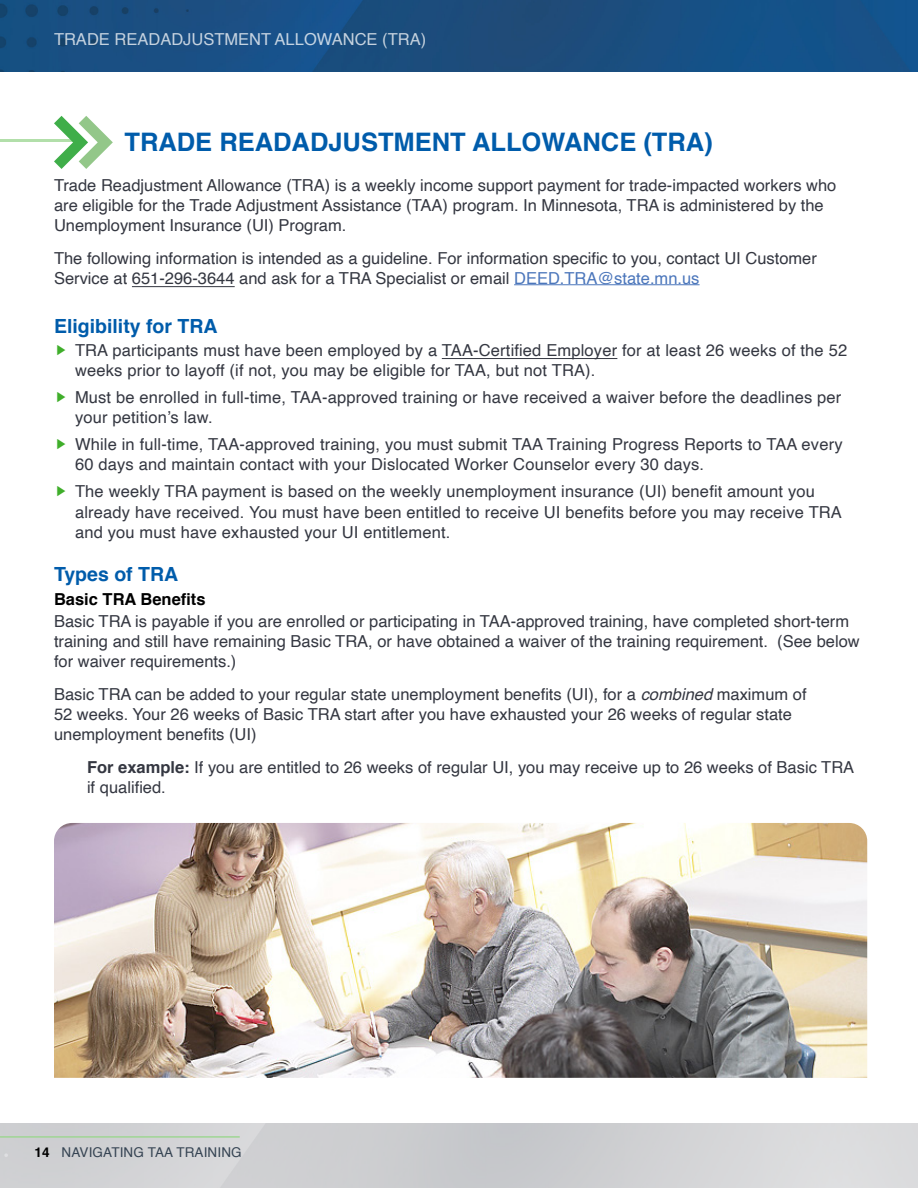
<style>
.page{position:relative;width:918px;height:1188px;background:#fff}
.page>*{position:absolute;margin:0;border:0;box-sizing:border-box;transform-origin:0 0}
.Section_Header_H2{font:700 25.5px "Helvetica";color:#005cab}
.Column_Head_H3{font:700 19.5px "Helvetica";color:#005cab}
.Body_Text{font:16.5px/19.8px "Helvetica";color:#343741}
.body_text_indented{font:16.5px/19.8px "Helvetica";color:#343741}
.t1{font:16.5px "Helvetica";color:#fff}
.Subhead_H4{font:700 16.5px "Helvetica";color:#000}
.t2{font:13.5px "Helvetica";letter-spacing:.01em;color:#364453}
.s1{color:#4b76bb}
.s2{font-style:italic}
.s3{font-weight:700}
.s4{font-weight:700;color:#000}
</style>
<div class="page">
<hr style="left:0;top:1136px;width:240px;height:2px;background:#9fd694">
<img style="left:0;top:0;width:918px;height:71px">
<hr style="left:132px;top:286px;width:103px;height:1px;background:#343741">
<hr style="left:514px;top:284px;width:186px;height:1px;background:#4b76bb">
<hr style="left:442px;top:358px;width:175px;height:1px;background:#343741">
<hr style="left:0;top:140px;width:78px;height:2px;background:#b2dfaa">
<svg style="left:54px;top:116px;width:59px;height:53px"></svg>
<img style="left:54px;top:823px;width:813px;height:255px">
<p class="t1" style="left:54px;top:26px;width:374px">TRADE READADJUSTMENT ALLOWANCE (TRA)</p>
<h2 class="Section_Header_H2" style="left:124px;top:121px;width:590px">TRADE READADJUSTMENT ALLOWANCE (TRA)</h2>
<p class="Body_Text" style="left:54px;top:176px;width:784px">Trade Readjustment Allowance (TRA) is a weekly income support payment for trade-impacted workers who are eligible for the Trade Adjustment Assistance (TAA) program. In Minnesota, TRA is administered by the<br>Unemployment Insurance (UI) Program.</p>
<p class="Body_Text" style="left:54px;top:249px;width:764px">The following information is intended as a guideline. For information specific to you, contact UI Customer<br>Service at 651-296-3644 and ask for a TRA Specialist or email <span class="s1">DEED.TRA@state.mn.us</span></p>
<h3 class="Column_Head_H3" style="left:54px;top:311px;width:165px">Eligibility for TRA</h3>
<p class="Body_Text" style="left:75px;top:340px;width:774px;line-height:20.2px">TRA participants must have been employed by a TAA-Certified Employer for at least 26 weeks of the 52 weeks prior to layoff (if not, you may be eligible for TAA, but not TRA).</p>
<p class="Body_Text" style="left:75px;top:387px;width:768px;line-height:20.2px">Must be enrolled in full-time, TAA-approved training or have received a waiver before the deadlines per your petition’s law.</p>
<p class="Body_Text" style="left:75px;top:435px;width:769px;line-height:20.2px">While in full-time, TAA-approved training, you must submit TAA Training Progress Reports to TAA every<br>60 days and maintain contact with your Dislocated Worker Counselor every 30 days.</p>
<p class="Body_Text" style="left:75px;top:482px;width:768px;line-height:20.2px">The weekly TRA payment is based on the weekly unemployment insurance (UI) benefit amount you already have received. You must have been entitled to receive UI benefits before you may receive TRA and you must have exhausted your UI entitlement.</p>
<h3 class="Column_Head_H3" style="left:54px;top:558px;width:126px">Types of TRA</h3>
<h4 class="Subhead_H4" style="left:54px;top:586px;width:153px">Basic TRA Benefits</h4>
<p class="Body_Text" style="left:54px;top:612px;width:807px">Basic TRA is payable if you are enrolled or participating in TAA-approved training, have completed short-term training and still have remaining Basic TRA, or have obtained a waiver of the training requirement. (See below for waiver requirements.)</p>
<p class="Body_Text" style="left:54px;top:685px;width:754px">Basic TRA can be added to your regular state unemployment benefits (UI), for a <span class="s2">combined</span> maximum of<br>52 weeks. Your 26 weeks of Basic TRA start after you have exhausted your 26 weeks of regular state unemployment benefits (UI)</p>
<p class="body_text_indented" style="left:87px;top:758px;width:769px"><span class="s3">For example:</span> If you are entitled to 26 weeks of regular UI, you may receive up to 26 weeks of Basic TRA if qualified.</p>
<p class="t2" style="left:35px;top:1142px;width:209px"><span class="s4">14</span> NAVIGATING TAA TRAINING</p>
</div>
